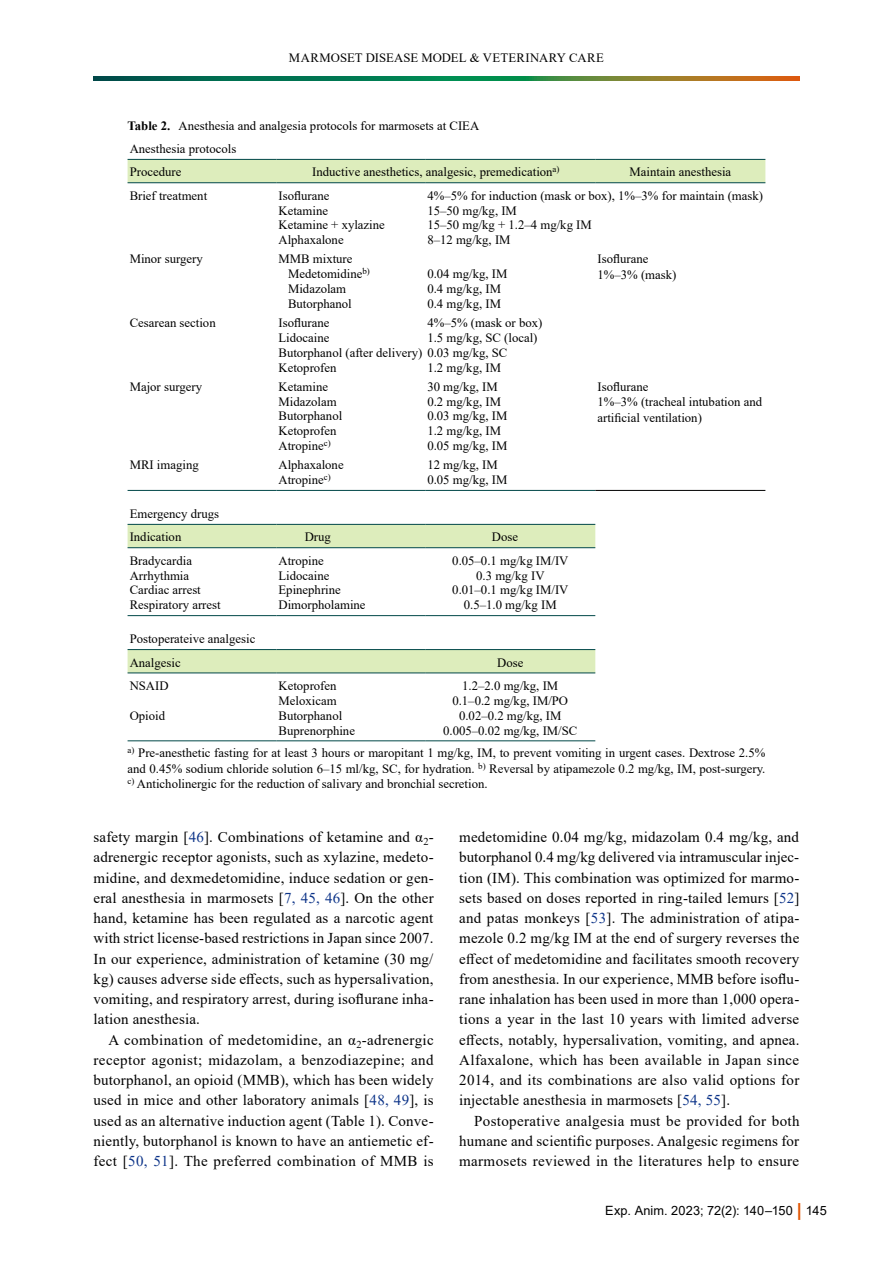
<style>
.page{position:relative;width:893px;height:1263px;background:#fff}
.page>*{position:absolute;margin:0;border:0;box-sizing:border-box;transform-origin:0 0}
.t1{font:15px/20.2px "Times New Roman";letter-spacing:.01em;color:#000;text-align:justify}
.t2{font:12.75px/23.4px "Times New Roman";color:#000}
.t3{font:12.75px "Arial";letter-spacing:.01em;color:#000}
.t4{font:8.85px "Times New Roman";color:#000}
.s1{font-weight:700}
.s2{color:#0c3388}
.s3{font-weight:700;font-size:18px;color:#e15400}
</style>
<div class="page">
<svg style="left:94px;top:77px;width:705px;height:4px;background:#377842"></svg>
<svg style="left:128px;top:160px;width:637px;height:513px"></svg>
<hr style="left:276px;top:740px;width:149px;height:1px;background:#004748">
<hr style="left:425px;top:740px;width:170px;height:1px;background:#004748">
<hr style="left:128px;top:740px;width:148px;height:1px;background:#004748">
<hr style="left:276px;top:490px;width:149px;height:1px;background:#004748">
<hr style="left:425px;top:490px;width:170px;height:1px;background:#004748">
<hr style="left:128px;top:615px;width:148px;height:1px;background:#004748">
<hr style="left:276px;top:615px;width:149px;height:1px;background:#004748">
<hr style="left:425px;top:615px;width:170px;height:1px;background:#004748">
<hr style="left:128px;top:159px;width:148px;height:1px;background:#004748">
<hr style="left:276px;top:159px;width:149px;height:1px;background:#004748">
<hr style="left:425px;top:159px;width:170px;height:1px;background:#004748">
<hr style="left:595px;top:159px;width:170px;height:1px;background:#004748">
<hr style="left:128px;top:182px;width:148px;height:1px;background:#004748">
<hr style="left:276px;top:182px;width:149px;height:1px;background:#004748">
<hr style="left:425px;top:182px;width:170px;height:1px;background:#004748">
<hr style="left:595px;top:182px;width:170px;height:1px;background:#004748">
<hr style="left:128px;top:649px;width:148px;height:1px;background:#004748">
<hr style="left:276px;top:649px;width:149px;height:1px;background:#004748">
<hr style="left:425px;top:649px;width:170px;height:1px;background:#004748">
<hr style="left:128px;top:673px;width:148px;height:1px;background:#004748">
<hr style="left:276px;top:673px;width:149px;height:1px;background:#004748">
<hr style="left:425px;top:673px;width:170px;height:1px;background:#004748">
<hr style="left:128px;top:524px;width:148px;height:1px;background:#004748">
<hr style="left:276px;top:524px;width:149px;height:1px;background:#004748">
<hr style="left:425px;top:524px;width:170px;height:1px;background:#004748">
<hr style="left:128px;top:547px;width:148px;height:1px;background:#004748">
<hr style="left:276px;top:547px;width:149px;height:1px;background:#004748">
<hr style="left:425px;top:547px;width:170px;height:1px;background:#004748">
<hr style="left:595px;top:490px;width:170px;height:1px;background:#000">
<hr style="left:128px;top:490px;width:148px;height:1px;background:#004748">
<p class="t2" style="left:289px;top:45px;width:317px">MARMOSET DISEASE MODEL &amp; VETERINARY CARE</p>
<p class="t2" style="left:128px;top:113px;width:344px"><span class="s1">Table 2.</span> Anesthesia and analgesia protocols for marmosets at CIEA<br>Anesthesia protocols<br>Procedure</p>
<p class="t2" style="left:312px;top:160px;width:249px">Inductive anesthetics, analgesic, premedication<sup>a)</sup></p>
<p class="t2" style="left:630px;top:160px;width:103px">Maintain anesthesia</p>
<p class="t2" style="left:130px;top:183px;width:79px">Brief treatment</p>
<p class="t2" style="left:279px;top:183px;width:52px">Isoflurane</p>
<p class="t2" style="left:427px;top:183px;width:337px">4%–5% for induction (mask or box), 1%–3% for maintain (mask)</p>
<p class="t2" style="left:279px;top:198px;width:51px">Ketamine</p>
<p class="t2" style="left:427px;top:198px;width:91px">15–50 mg/kg, IM</p>
<p class="t2" style="left:279px;top:213px;width:108px">Ketamine + xylazine</p>
<p class="t2" style="left:427px;top:213px;width:165px">15–50 mg/kg + 1.2–4 mg/kg IM</p>
<p class="t2" style="left:279px;top:228px;width:67px">Alphaxalone</p>
<p class="t2" style="left:427px;top:228px;width:84px">8–12 mg/kg, IM</p>
<p class="t2" style="left:130px;top:247px;width:75px">Minor surgery</p>
<p class="t2" style="left:279px;top:247px;width:76px">MMB mixture</p>
<p class="t2" style="left:597px;top:247px;width:52px">Isoflurane</p>
<p class="t2" style="left:288px;top:262px;width:76px">Medetomidine</p>
<p class="t2" style="left:597px;top:263px;width:80px">1%–3% (mask)</p>
<p class="t4" style="left:362px;top:265px;width:9px">b)</p>
<p class="t2" style="left:427px;top:262px;width:81px">0.04 mg/kg, IM</p>
<p class="t2" style="left:288px;top:277px;width:60px">Midazolam</p>
<p class="t2" style="left:427px;top:277px;width:75px">0.4 mg/kg, IM</p>
<p class="t2" style="left:288px;top:292px;width:65px">Butorphanol</p>
<p class="t2" style="left:427px;top:292px;width:75px">0.4 mg/kg, IM</p>
<p class="t2" style="left:130px;top:311px;width:88px">Cesarean section</p>
<p class="t2" style="left:279px;top:311px;width:52px">Isoflurane</p>
<p class="t2" style="left:427px;top:311px;width:117px">4%–5% (mask or box)</p>
<p class="t2" style="left:279px;top:325px;width:52px">Lidocaine</p>
<p class="t2" style="left:279px;top:330px;width:260px;line-height:14.9px;text-indent:149px">1.5 mg/kg, SC (local)<br>Butorphanol (after delivery) 0.03 mg/kg, SC<br>Ketoprofen</p>
<p class="t2" style="left:427px;top:355px;width:75px">1.2 mg/kg, IM</p>
<p class="t2" style="left:130px;top:374px;width:74px">Major surgery</p>
<p class="t2" style="left:279px;top:374px;width:51px">Ketamine</p>
<p class="t2" style="left:427px;top:374px;width:71px">30 mg/kg, IM</p>
<p class="t2" style="left:597px;top:378px;width:166px;line-height:15.8px">Isoflurane<br>1%–3% (tracheal intubation and artificial ventilation)</p>
<p class="t2" style="left:279px;top:389px;width:60px">Midazolam</p>
<p class="t2" style="left:427px;top:389px;width:75px">0.2 mg/kg, IM</p>
<p class="t2" style="left:279px;top:404px;width:65px">Butorphanol</p>
<p class="t2" style="left:427px;top:404px;width:81px">0.03 mg/kg, IM</p>
<p class="t2" style="left:279px;top:419px;width:60px">Ketoprofen</p>
<p class="t2" style="left:427px;top:419px;width:75px">1.2 mg/kg, IM</p>
<p class="t2" style="left:279px;top:434px;width:54px">Atropine<sup>c)</sup></p>
<p class="t2" style="left:427px;top:434px;width:81px">0.05 mg/kg, IM</p>
<p class="t2" style="left:130px;top:453px;width:71px">MRI imaging</p>
<p class="t2" style="left:279px;top:453px;width:67px">Alphaxalone</p>
<p class="t2" style="left:427px;top:453px;width:71px">12 mg/kg, IM</p>
<p class="t2" style="left:279px;top:468px;width:54px">Atropine<sup>c)</sup></p>
<p class="t2" style="left:427px;top:468px;width:81px">0.05 mg/kg, IM</p>
<p class="t2" style="left:130px;top:502px;width:91px">Emergency drugs<br>Indication</p>
<p class="t2" style="left:305px;top:525px;width:28px">Drug</p>
<p class="t2" style="left:492px;top:525px;width:28px">Dose</p>
<p class="t2" style="left:130px;top:548px;width:64px">Bradycardia</p>
<p class="t2" style="left:278px;top:548px;width:47px">Atropine</p>
<p class="t2" style="left:452px;top:548px;width:118px">0.05–0.1 mg/kg IM/IV</p>
<p class="t2" style="left:130px;top:563px;width:61px">Arrhythmia</p>
<p class="t2" style="left:278px;top:563px;width:52px">Lidocaine</p>
<p class="t2" style="left:476px;top:563px;width:70px">0.3 mg/kg IV</p>
<p class="t2" style="left:130px;top:578px;width:73px">Cardiac arrest</p>
<p class="t2" style="left:278px;top:578px;width:64px">Epinephrine</p>
<p class="t2" style="left:452px;top:578px;width:118px">0.01–0.1 mg/kg IM/IV</p>
<p class="t2" style="left:130px;top:593px;width:92px">Respiratory arrest</p>
<p class="t2" style="left:278px;top:593px;width:89px">Dimorpholamine</p>
<p class="t2" style="left:464px;top:593px;width:94px">0.5–1.0 mg/kg IM</p>
<p class="t2" style="left:130px;top:627px;width:127px">Postoperateive analgesic<br>Analgesic</p>
<p class="t2" style="left:497px;top:650px;width:28px">Dose</p>
<p class="t2" style="left:130px;top:674px;width:40px">NSAID</p>
<p class="t2" style="left:278px;top:674px;width:60px">Ketoprofen</p>
<p class="t2" style="left:462px;top:674px;width:97px">1.2–2.0 mg/kg, IM</p>
<p class="t2" style="left:278px;top:688px;width:60px">Meloxicam</p>
<p class="t2" style="left:452px;top:688px;width:116px">0.1–0.2 mg/kg, IM/PO</p>
<p class="t2" style="left:130px;top:703px;width:37px">Opioid</p>
<p class="t2" style="left:278px;top:703px;width:65px">Butorphanol</p>
<p class="t2" style="left:459px;top:703px;width:103px">0.02–0.2 mg/kg, IM</p>
<p class="t2" style="left:278px;top:718px;width:78px">Buprenorphine</p>
<p class="t2" style="left:128px;top:719px;width:639px;line-height:22.5px;text-indent:316px">0.005–0.02 mg/kg, IM/SC<br><sup>a)</sup> Pre-anesthetic fasting for at least 3 hours or maropitant 1 mg/kg, IM, to prevent vomiting in urgent cases. Dextrose 2.5%</p>
<p class="t2" style="left:128px;top:760px;width:639px;line-height:15.8px">and 0.45% sodium chloride solution 6–15 ml/kg, SC, for hydration. <sup>b)</sup> Reversal by atipamezole 0.2 mg/kg, IM, post-surgery. <sup>c)</sup> Anticholinergic for the reduction of salivary and bronchial secretion.</p>
<p class="t1" style="left:94px;top:826px;width:342px">safety margin [<span class="s2">46</span>]. Combinations of ketamine and α<sub>2</sub>- adrenergic receptor agonists, such as xylazine, medeto&shy;midine, and dexmedetomidine, induce sedation or gen&shy;eral anesthesia in marmosets [<span class="s2">7, 45, 46</span>]. On the other hand, ketamine has been regulated as a narcotic agent with strict license-based restrictions in Japan since 2007.<br>In our experience, administration of ketamine (30 mg/ kg) causes adverse side effects, such as hypersalivation, vomiting, and respiratory arrest, during isoflurane inha&shy;lation anesthesia.</p>
<p class="t1" style="left:94px;top:1029px;width:342px;text-indent:15px">A combination of medetomidine, an α<sub>2</sub>-adrenergic receptor agonist; midazolam, a benzodiazepine; and butorphanol, an opioid (MMB), which has been widely used in mice and other laboratory animals [<span class="s2">48, 49</span>], is used as an alternative induction agent (Table 1). Conve&shy;niently, butorphanol is known to have an antiemetic ef&shy;fect [<span class="s2">50, 51</span>]. The preferred combination of MMB is</p>
<p class="t1" style="left:459px;top:826px;width:342px">medetomidine 0.04 mg/kg, midazolam 0.4 mg/kg, and butorphanol 0.4 mg/kg delivered via intramuscular injec&shy;tion (IM). This combination was optimized for marmo&shy;sets based on doses reported in ring-tailed lemurs [<span class="s2">52</span>] and patas monkeys [<span class="s2">53</span>]. The administration of atipa&shy;mezole 0.2 mg/kg IM at the end of surgery reverses the effect of medetomidine and facilitates smooth recovery from anesthesia. In our experience, MMB before isoflu&shy;rane inhalation has been used in more than 1,000 opera&shy;tions a year in the last 10 years with limited adverse effects, notably, hypersalivation, vomiting, and apnea.<br>Alfaxalone, which has been available in Japan since 2014, and its combinations are also valid options for injectable anesthesia in marmosets [<span class="s2">54, 55</span>].</p>
<p class="t1" style="left:459px;top:1110px;width:342px;text-indent:15px">Postoperative analgesia must be provided for both humane and scientific purposes. Analgesic regimens for marmosets reviewed in the literatures help to ensure</p>
<p class="t3" style="left:605px;top:1202px;width:223px">Exp. Anim. 2023; 72(2): 140–150 <span class="s3">|</span> 145</p>
</div>
